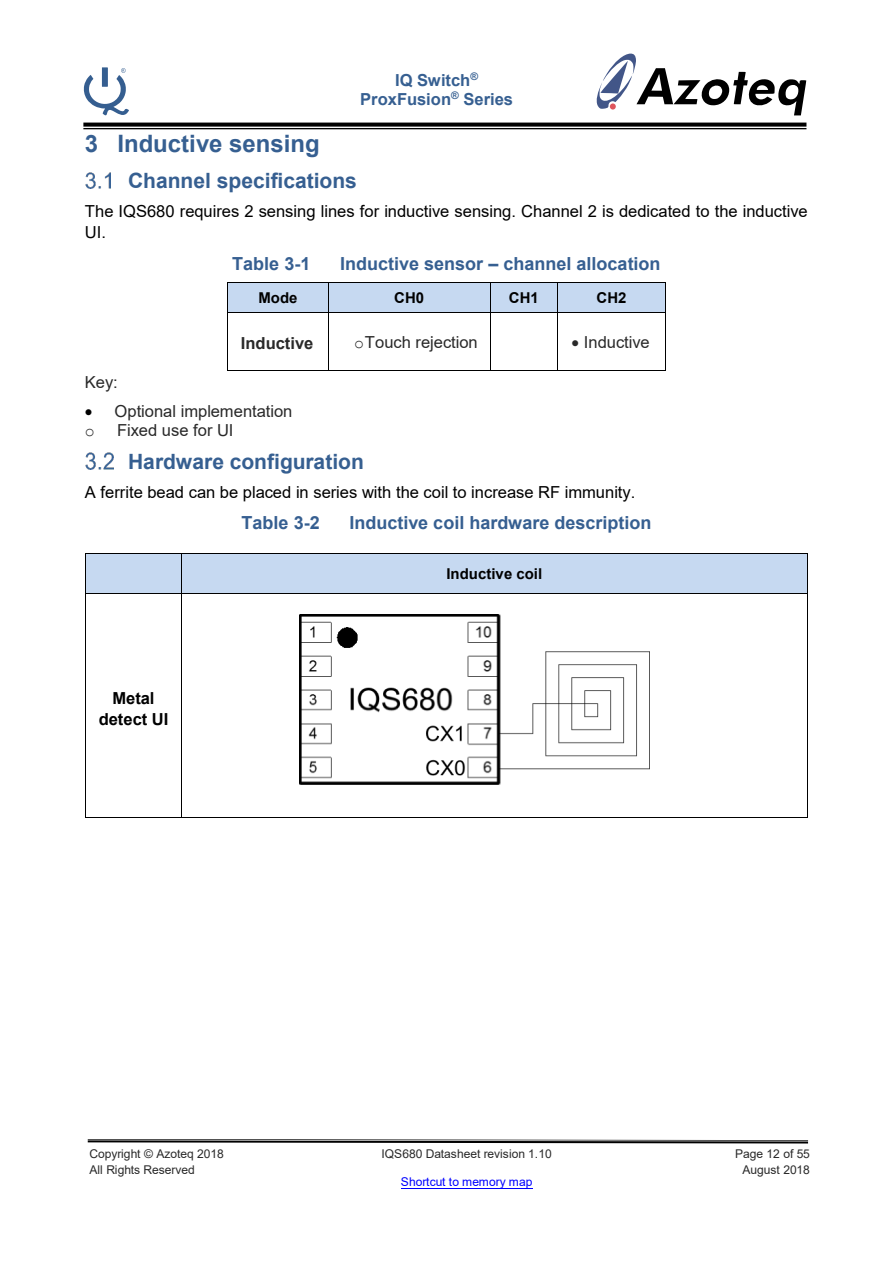
<style>
.page{position:relative;width:893px;height:1264px;background:#fff}
.page>*{position:absolute;margin:0;border:0;box-sizing:border-box;transform-origin:0 0}
.t1{font:700 24px "Arial";color:#365f91}
.t2{font:700 21px "Arial";color:#365f91}
.t3{font:700 18px "Arial";color:#365f91}
.t4{font:16.5px/20.9px "Arial";color:#000}
.t5{font:16.5px "Arial";color:#292929}
.t6{font:700 16.5px/18.9px "Arial";color:#365f91;text-align:center}
.t7{font:700 16.5px/20.9px "Arial";color:#000;text-align:center}
.t8{font:700 16.5px "Arial";color:#292929}
.t9{font:16.5px "Courier New";color:#292929}
.t10{font:700 15px "Arial";color:#000}
.t11{font:12px "Arial";letter-spacing:-.005em;color:#292929}
.t12{font:12px "Arial";color:#00f}
.s1{font-family:"Courier New"}
.s2{color:#000}
</style>
<div class="page">
<hr style="left:401px;top:1187px;width:131px;height:1px;background:#00f">
<svg style="left:596px;top:54px;width:210px;height:61px"></svg>
<svg style="left:84px;top:68px;width:45px;height:47px"></svg>
<div style="left:83px;top:122px;width:723px;height:5px;background:#000"></div>
<hr style="left:83px;top:128px;width:723px;height:1px;background:#000">
<svg style="left:88px;top:1139px;width:720px;height:4px;background:#595959"></svg>
<img style="left:85px;top:172px;width:26px;height:17px">
<div style="left:228px;top:283px;width:100px;height:29px;background:#c6d9f1"></div>
<div style="left:329px;top:283px;width:161px;height:29px;background:#c6d9f1"></div>
<div style="left:491px;top:283px;width:66px;height:29px;background:#c6d9f1"></div>
<div style="left:558px;top:283px;width:107px;height:29px;background:#c6d9f1"></div>
<hr style="left:228px;top:282px;width:100px;height:1px;background:#000">
<hr style="left:329px;top:282px;width:161px;height:1px;background:#000">
<hr style="left:491px;top:282px;width:67px;height:1px;background:#000">
<hr style="left:558px;top:282px;width:108px;height:1px;background:#000">
<svg style="left:227px;top:282px;width:1px;height:31px"></svg>
<hr style="left:228px;top:312px;width:100px;height:1px;background:#000">
<svg style="left:328px;top:282px;width:1px;height:31px"></svg>
<hr style="left:329px;top:312px;width:161px;height:1px;background:#000">
<svg style="left:490px;top:282px;width:1px;height:31px"></svg>
<hr style="left:491px;top:312px;width:67px;height:1px;background:#000">
<hr style="left:558px;top:312px;width:108px;height:1px;background:#000">
<hr style="left:227px;top:313px;width:1px;height:57px;background:#000">
<hr style="left:228px;top:370px;width:100px;height:1px;background:#000">
<hr style="left:328px;top:313px;width:1px;height:57px;background:#000">
<hr style="left:329px;top:370px;width:161px;height:1px;background:#000">
<hr style="left:490px;top:313px;width:1px;height:57px;background:#000">
<hr style="left:491px;top:370px;width:67px;height:1px;background:#000">
<hr style="left:558px;top:313px;width:1px;height:57px;background:#000">
<hr style="left:558px;top:370px;width:108px;height:1px;background:#000">
<hr style="left:666px;top:313px;width:1px;height:57px;background:#000">
<img style="left:85px;top:453px;width:28px;height:16px">
<div style="left:86px;top:554px;width:95px;height:39px;background:#c6d9f1"></div>
<div style="left:182px;top:554px;width:625px;height:39px;background:#c6d9f1"></div>
<hr style="left:86px;top:553px;width:95px;height:1px;background:#000">
<hr style="left:182px;top:553px;width:625px;height:1px;background:#000">
<hr style="left:85px;top:554px;width:1px;height:39px;background:#000">
<hr style="left:181px;top:554px;width:1px;height:39px;background:#000">
<hr style="left:807px;top:554px;width:1px;height:39px;background:#000">
<hr style="left:86px;top:593px;width:95px;height:1px;background:#000">
<hr style="left:182px;top:593px;width:625px;height:1px;background:#000">
<hr style="left:85px;top:593px;width:1px;height:223px;background:#000">
<hr style="left:86px;top:816px;width:95px;height:1px;background:#000">
<hr style="left:181px;top:593px;width:1px;height:223px;background:#000">
<hr style="left:182px;top:816px;width:625px;height:1px;background:#000">
<hr style="left:807px;top:593px;width:1px;height:223px;background:#000">
<img style="left:300px;top:614px;width:350px;height:170px">
<p class="t6" style="left:360px;top:71px;width:154px">IQ Switch<sup>®<br></sup>ProxFusion<sup>®</sup> Series</p>
<h1 class="t1" style="left:85px;top:126px;width:236px">3 Inductive sensing</h1>
<p class="t2" style="left:128px;top:166px;width:230px">Channel specifications</p>
<p class="t4" style="left:85px;top:201px;width:724px">The IQS680 requires 2 sensing lines for inductive sensing. Channel 2 is dedicated to the inductive<br>UI.</p>
<p class="t3" style="left:232px;top:250px;width:80px">Table 3-1</p>
<p class="t3" style="left:340px;top:250px;width:322px">Inductive sensor – channel allocation</p>
<p class="t10" style="left:258px;top:287px;width:41px">Mode</p>
<p class="t10" style="left:394px;top:287px;width:31px">CH0</p>
<p class="t10" style="left:509px;top:287px;width:31px">CH1</p>
<p class="t10" style="left:597px;top:287px;width:31px">CH2</p>
<p class="t8" style="left:241px;top:331px;width:74px">Inductive</p>
<p class="t5" style="left:354px;top:330px;width:125px"><span class="s1">o</span>Touch rejection</p>
<p class="t5" style="left:572px;top:330px;width:80px">• Inductive</p>
<p class="t5" style="left:85px;top:371px;width:34px">Key:</p>
<p class="t5" style="left:85px;top:400px;width:209px"><span class="s2">•</span> Optional implementation</p>
<p class="t9" style="left:85px;top:421px;width:11px">o</p>
<p class="t5" style="left:117px;top:419px;width:118px">Fixed use for UI</p>
<p class="t2" style="left:128px;top:446px;width:237px">Hardware configuration</p>
<p class="t4" style="left:85px;top:481px;width:552px">A ferrite bead can be placed in series with the coil to increase RF immunity.</p>
<p class="t3" style="left:241px;top:510px;width:80px">Table 3-2</p>
<p class="t3" style="left:349px;top:510px;width:304px">Inductive coil hardware description</p>
<p class="t10" style="left:446px;top:563px;width:97px">Inductive coil</p>
<p class="t7" style="left:99px;top:688px;width:71px">Metal detect UI</p>
<p class="t11" style="left:89px;top:1144px;width:136px">Copyright © Azoteq 2018</p>
<p class="t11" style="left:381px;top:1144px;width:172px">IQS680 Datasheet revision 1.10</p>
<p class="t11" style="left:735px;top:1144px;width:76px">Page 12 of 55</p>
<p class="t11" style="left:89px;top:1161px;width:107px">All Rights Reserved</p>
<p class="t12" style="left:401px;top:1173px;width:133px">Shortcut to memory map</p>
<p class="t11" style="left:742px;top:1161px;width:69px">August 2018</p>
</div>
